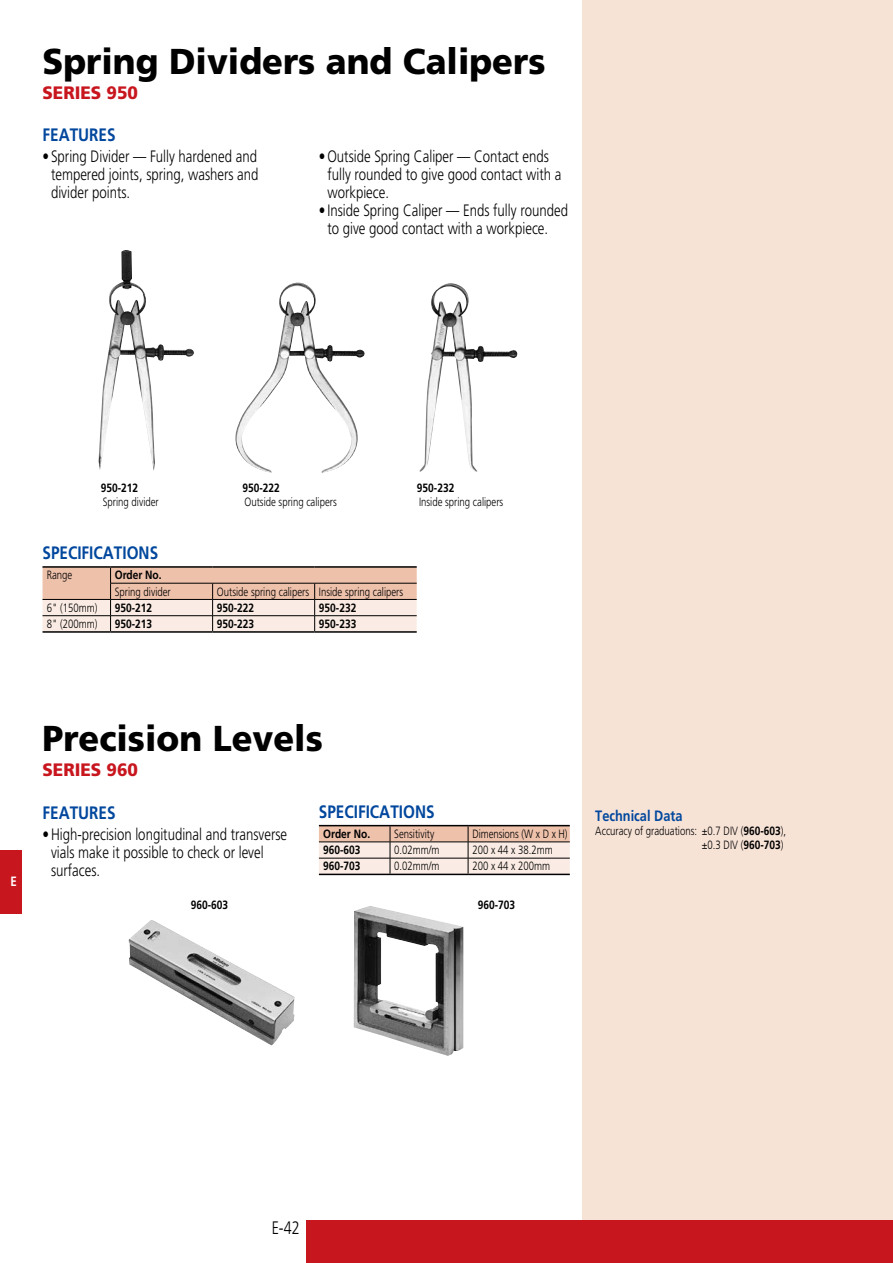
<style>
.page{position:relative;width:893px;height:1263px;background:#fff}
.page>*{position:absolute;margin:0;border:0;box-sizing:border-box;transform-origin:0 0}
.t1{font:900 36px "Mitutoyo Frutiger";color:#000}
.t2{font:700 18px "Mitutoyo Frutiger";color:#00479d}
.t3{font:900 18px "Mitutoyo Frutiger";color:#c8161e}
.t4{font:300 18px "Mitutoyo Frutiger";color:#000}
.t5{font:300 16.5px/18px "Mitutoyo Frutiger";color:#000}
.t6{font:700 15px "Mitutoyo Frutiger";color:#00479d}
.t7{font:700 13.5px "Mitutoyo Frutiger";color:#fff}
.t8{font:300 12px/13.5px "Mitutoyo Frutiger";color:#000;text-align:right}
.t9{font:700 12px "Mitutoyo Frutiger";color:#000}
.s1{font-weight:700}
</style>
<div class="page">
<div style="left:583px;top:0;width:310px;height:1263px;background:#f7e2d6"></div>
<div style="left:306px;top:1220px;width:587px;height:43px;background:#c8161e"></div>
<div style="left:0;top:850px;width:21px;height:64px;background:#c8161e"></div>
<hr style="left:43px;top:566px;width:68px;height:2px;background:#000">
<hr style="left:111px;top:566px;width:102px;height:2px;background:#000">
<hr style="left:213px;top:566px;width:102px;height:2px;background:#000">
<hr style="left:315px;top:566px;width:102px;height:2px;background:#000">
<hr style="left:43px;top:631px;width:68px;height:2px;background:#000">
<hr style="left:111px;top:631px;width:102px;height:2px;background:#000">
<hr style="left:213px;top:631px;width:102px;height:2px;background:#000">
<hr style="left:315px;top:631px;width:102px;height:2px;background:#000">
<svg style="left:43px;top:567px;width:374px;height:65px;background:#e3c7b9"></svg>
<img style="left:128px;top:920px;width:167px;height:125px">
<img style="left:354px;top:906px;width:109px;height:150px">
<hr style="left:319px;top:825px;width:71px;height:1px;background:#000">
<hr style="left:390px;top:825px;width:78px;height:1px;background:#000">
<hr style="left:468px;top:825px;width:102px;height:1px;background:#000">
<hr style="left:319px;top:874px;width:71px;height:1px;background:#000">
<hr style="left:390px;top:874px;width:78px;height:1px;background:#000">
<hr style="left:468px;top:874px;width:102px;height:1px;background:#000">
<svg style="left:319px;top:826px;width:251px;height:48px;background:#e6cfc3"></svg>
<img style="left:98px;top:250px;width:96px;height:221px">
<img style="left:235px;top:282px;width:130px;height:191px">
<img style="left:419px;top:283px;width:99px;height:189px">
<h1 class="t1" style="left:43px;top:39px;width:504px">Spring Dividers and Calipers</h1>
<p class="t3" style="left:43px;top:82px;width:97px">SERIES 950</p>
<p class="t2" style="left:43px;top:124px;width:75px">FEATURES</p>
<p class="t5" style="left:51px;top:147px;width:209px;text-align:justify;text-indent:-8px">• Spring Divider — Fully hardened and tempered joints, spring, washers and divider points.</p>
<p class="t5" style="left:327px;top:147px;width:235px;text-indent:-8px">• Outside Spring Caliper — Contact ends fully rounded to give good contact with a workpiece.</p>
<p class="t5" style="left:327px;top:201px;width:242px;text-indent:-8px">• Inside Spring Caliper — Ends fully rounded to give good contact with a workpiece.</p>
<p class="t9" style="left:101px;top:480px;width:39px">950-212</p>
<p class="t8" style="left:103px;top:495px;width:58px">Spring divider</p>
<p class="t9" style="left:242px;top:480px;width:39px">950-222</p>
<p class="t8" style="left:244px;top:495px;width:94px">Outside spring calipers</p>
<p class="t9" style="left:417px;top:480px;width:39px">950-232</p>
<p class="t8" style="left:419px;top:495px;width:86px">Inside spring calipers</p>
<p class="t2" style="left:43px;top:542px;width:117px">SPECIFICATIONS</p>
<p class="t8" style="left:47px;top:568px;width:27px">Range</p>
<p class="t9" style="left:115px;top:568px;width:48px">Order No.</p>
<p class="t8" style="left:115px;top:585px;width:58px">Spring divider</p>
<p class="t8" style="left:217px;top:585px;width:188px">Outside spring calipers Inside spring calipers</p>
<p class="t8" style="left:47px;top:601px;width:52px">6" (150mm)</p>
<p class="t9" style="left:115px;top:600px;width:39px">950-212</p>
<p class="t9" style="left:217px;top:600px;width:39px">950-222</p>
<p class="t9" style="left:319px;top:600px;width:39px">950-232</p>
<p class="t8" style="left:47px;top:617px;width:52px">8" (200mm)</p>
<p class="t9" style="left:115px;top:617px;width:39px">950-213</p>
<p class="t9" style="left:217px;top:617px;width:39px">950-223</p>
<p class="t9" style="left:319px;top:617px;width:39px">950-233</p>
<p class="t7" style="left:11px;top:874px;width:8px">E</p>
<h1 class="t1" style="left:43px;top:717px;width:282px">Precision Levels</h1>
<p class="t3" style="left:43px;top:759px;width:97px">SERIES 960</p>
<p class="t2" style="left:43px;top:802px;width:75px">FEATURES</p>
<p class="t5" style="left:51px;top:825px;width:238px;text-indent:-8px">• High-precision longitudinal and transverse vials make it possible to check or level surfaces.</p>
<p class="t2" style="left:319px;top:801px;width:117px">SPECIFICATIONS</p>
<p class="t9" style="left:323px;top:827px;width:49px">Order No.</p>
<p class="t8" style="left:394px;top:827px;width:41px">Sensitivity</p>
<p class="t8" style="left:472px;top:827px;width:97px">Dimensions (W x D x H)</p>
<p class="t9" style="left:323px;top:843px;width:39px">960-603</p>
<p class="t8" style="left:394px;top:843px;width:47px">0.02mm/m</p>
<p class="t8" style="left:472px;top:843px;width:82px">200 x 44 x 38.2mm</p>
<p class="t9" style="left:323px;top:859px;width:39px">960-703</p>
<p class="t8" style="left:394px;top:860px;width:47px">0.02mm/m</p>
<p class="t8" style="left:472px;top:860px;width:79px">200 x 44 x 200mm</p>
<p class="t9" style="left:191px;top:897px;width:39px">960-603</p>
<p class="t9" style="left:478px;top:897px;width:39px">960-703</p>
<p class="t6" style="left:595px;top:806px;width:89px">Technical Data</p>
<p class="t8" style="left:595px;top:824px;width:192px">Accuracy of graduations: ±0.7 DIV (<span class="s1">960-603</span>), ±0.3 DIV (<span class="s1">960-703</span>)</p>
<p class="t4" style="left:272px;top:1217px;width:30px">E-42</p>
</div>
